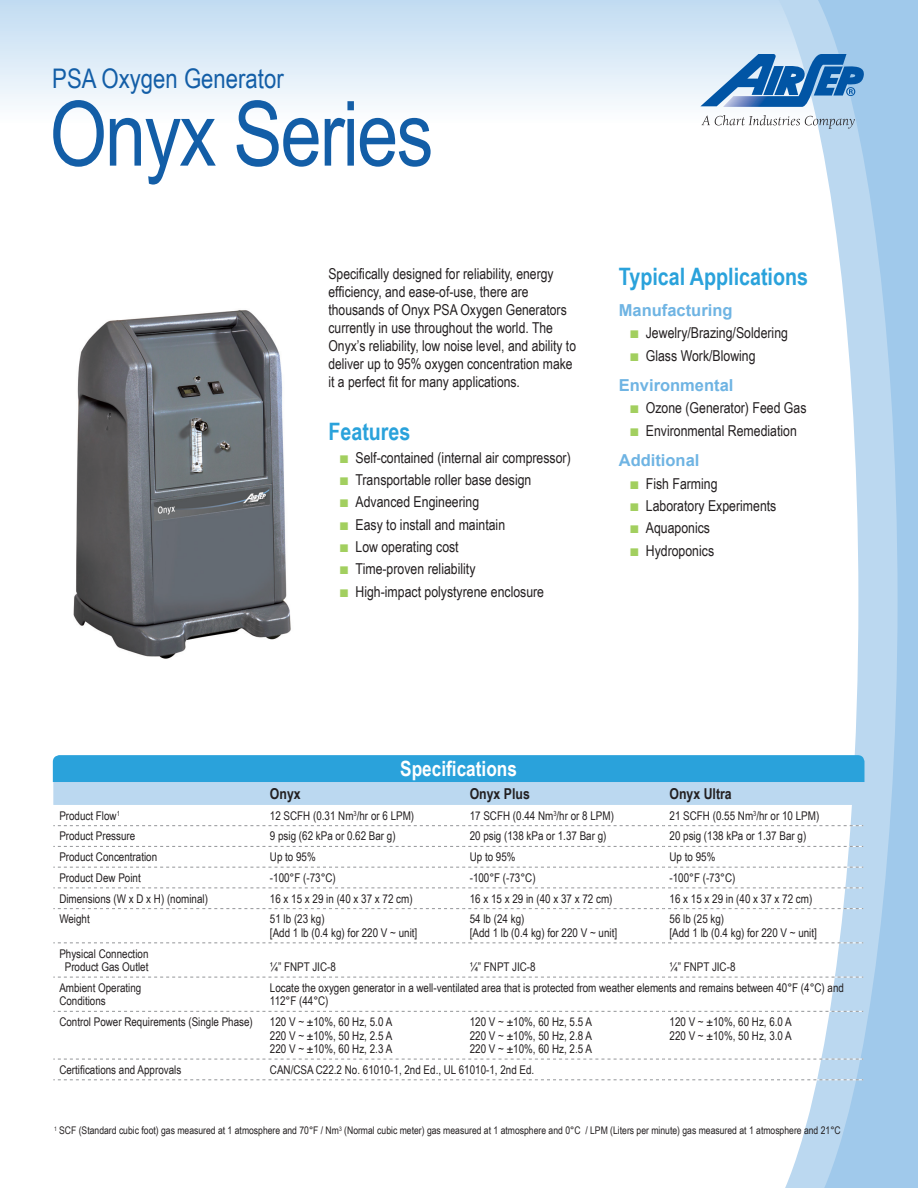
<style>
.page{position:relative;width:918px;height:1188px;background:#fff}
.page>*{position:absolute;margin:0;border:0;box-sizing:border-box;transform-origin:0 0}
.t1{font:90px "Arial Narrow";letter-spacing:-.02em;color:#135ea7}
.t2{font:27px "Arial Narrow";color:#135ea7}
.Large_Subhead{font:700 24px "Arial Narrow";color:#2aa2db}
.Table_Headings{font:700 21px "Arial Narrow";color:#fff}
.Small_Subheads{font:700 16.5px "Arial";color:#6fb4e3}
.Paragraphs{font:15px/18px "Arial Narrow";color:#231f20}
.Titles{font:700 15px "Arial Narrow";color:#231f20}
.Specs_Table{font:12px/13.5px "Arial Narrow";color:#231f20}
.Notes{font:10.5px "Arial Narrow";color:#231f20}
.s1{font-family:"Arial";font-size:16.5px;color:#a2cf5f}
</style>
<div class="page">
<div style="left:0;top:0;width:918px;height:125px;background:linear-gradient(to bottom,#c0dbf1,#fefefe)"></div>
<svg style="left:770px;top:0;width:40px;height:1188px"></svg>
<svg style="left:810px;top:0;width:108px;height:1188px"></svg>
<svg style="left:702px;top:115px;width:153px;height:14px"></svg>
<svg style="left:700px;top:54px;width:164px;height:53px"></svg>
<svg style="left:53px;top:825px;width:810px;height:1px"></svg>
<svg style="left:53px;top:846px;width:810px;height:1px"></svg>
<svg style="left:53px;top:867px;width:810px;height:1px"></svg>
<svg style="left:53px;top:888px;width:810px;height:1px"></svg>
<svg style="left:53px;top:908px;width:810px;height:1px"></svg>
<svg style="left:53px;top:942px;width:810px;height:1px"></svg>
<svg style="left:53px;top:977px;width:810px;height:1px"></svg>
<svg style="left:53px;top:1011px;width:810px;height:1px"></svg>
<svg style="left:53px;top:1059px;width:810px;height:1px"></svg>
<svg style="left:53px;top:1079px;width:810px;height:1px"></svg>
<img style="left:73px;top:310px;width:218px;height:349px">
<svg style="left:53px;top:755px;width:811px;height:50px"></svg>
<p class="t2" style="left:52px;top:59px;width:233px">PSA Oxygen Generator</p>
<p class="t1" style="left:50px;top:68px;width:385px">Onyx Series</p>
<p class="Paragraphs" style="left:328px;top:264px;width:227px">Specifically designed for reliability, energy efficiency, and ease-of-use, there are</p>
<p class="Paragraphs" style="left:328px;top:300px;width:249px">thousands of Onyx PSA Oxygen Generators currently in use throughout the world. The Onyx’s reliability, low noise level, and ability to deliver up to 95% oxygen concentration make it a perfect fit for many applications.</p>
<p class="Large_Subhead" style="left:328px;top:414px;width:84px">Features</p>
<p class="Paragraphs" style="left:339px;top:448px;width:233px"><span class="s1">■</span> Self-contained (internal air compressor)</p>
<p class="Paragraphs" style="left:339px;top:470px;width:194px"><span class="s1">■</span> Transportable roller base design</p>
<p class="Paragraphs" style="left:339px;top:492px;width:142px"><span class="s1">■</span> Advanced Engineering</p>
<p class="Paragraphs" style="left:339px;top:515px;width:168px"><span class="s1">■</span> Easy to install and maintain</p>
<p class="Paragraphs" style="left:339px;top:537px;width:121px"><span class="s1">■</span> Low operating cost</p>
<p class="Paragraphs" style="left:339px;top:559px;width:138px"><span class="s1">■</span> Time-proven reliability</p>
<p class="Paragraphs" style="left:339px;top:582px;width:207px"><span class="s1">■</span> High-impact polystyrene enclosure</p>
<p class="Large_Subhead" style="left:619px;top:259px;width:191px">Typical Applications</p>
<p class="Small_Subheads" style="left:619px;top:299px;width:115px">Manufacturing</p>
<p class="Paragraphs" style="left:629px;top:323px;width:160px"><span class="s1">■</span> Jewelry/Brazing/Soldering</p>
<p class="Paragraphs" style="left:629px;top:346px;width:128px"><span class="s1">■</span> Glass Work/Blowing</p>
<p class="Small_Subheads" style="left:619px;top:374px;width:116px">Environmental</p>
<p class="Paragraphs" style="left:629px;top:399px;width:179px"><span class="s1">■</span> Ozone (Generator) Feed Gas</p>
<p class="Paragraphs" style="left:629px;top:421px;width:169px"><span class="s1">■</span> Environmental Remediation</p>
<p class="Small_Subheads" style="left:619px;top:449px;width:82px">Additional</p>
<p class="Paragraphs" style="left:629px;top:474px;width:90px"><span class="s1">■</span> Fish Farming</p>
<p class="Paragraphs" style="left:629px;top:496px;width:149px"><span class="s1">■</span> Laboratory Experiments</p>
<p class="Paragraphs" style="left:629px;top:518px;width:82px"><span class="s1">■</span> Aquaponics</p>
<p class="Paragraphs" style="left:629px;top:541px;width:86px"><span class="s1">■</span> Hydroponics</p>
<p class="Table_Headings" style="left:400px;top:753px;width:118px">Specifications</p>
<p class="Titles" style="left:270px;top:782px;width:32px">Onyx</p>
<p class="Titles" style="left:470px;top:782px;width:62px">Onyx Plus</p>
<p class="Titles" style="left:670px;top:782px;width:64px">Onyx Ultra</p>
<p class="Specs_Table" style="left:59px;top:808px;width:62px">Product Flow<sup>1</sup></p>
<p class="Specs_Table" style="left:270px;top:808px;width:146px">12 SCFH (0.31 Nm<sup>3</sup>/hr or 6 LPM)</p>
<p class="Specs_Table" style="left:470px;top:808px;width:146px">17 SCFH (0.44 Nm<sup>3</sup>/hr or 8 LPM)</p>
<p class="Specs_Table" style="left:670px;top:808px;width:151px">21 SCFH (0.55 Nm<sup>3</sup>/hr or 10 LPM)</p>
<p class="Specs_Table" style="left:59px;top:829px;width:78px">Product Pressure</p>
<p class="Specs_Table" style="left:270px;top:829px;width:127px">9 psig (62 kPa or 0.62 Bar g)</p>
<p class="Specs_Table" style="left:470px;top:829px;width:138px">20 psig (138 kPa or 1.37 Bar g)</p>
<p class="Specs_Table" style="left:670px;top:829px;width:138px">20 psig (138 kPa or 1.37 Bar g)</p>
<p class="Specs_Table" style="left:59px;top:850px;width:99px">Product Concentration</p>
<p class="Specs_Table" style="left:270px;top:850px;width:47px">Up to 95%</p>
<p class="Specs_Table" style="left:470px;top:850px;width:47px">Up to 95%</p>
<p class="Specs_Table" style="left:670px;top:850px;width:47px">Up to 95%</p>
<p class="Specs_Table" style="left:59px;top:870px;width:83px">Product Dew Point</p>
<p class="Specs_Table" style="left:270px;top:870px;width:67px">-100°F (-73°C)</p>
<p class="Specs_Table" style="left:470px;top:870px;width:67px">-100°F (-73°C)</p>
<p class="Specs_Table" style="left:670px;top:870px;width:67px">-100°F (-73°C)</p>
<p class="Specs_Table" style="left:59px;top:891px;width:150px">Dimensions (W x D x H) (nominal)</p>
<p class="Specs_Table" style="left:270px;top:891px;width:144px">16 x 15 x 29 in (40 x 37 x 72 cm)</p>
<p class="Specs_Table" style="left:470px;top:891px;width:144px">16 x 15 x 29 in (40 x 37 x 72 cm)</p>
<p class="Specs_Table" style="left:670px;top:891px;width:144px">16 x 15 x 29 in (40 x 37 x 72 cm)</p>
<p class="Specs_Table" style="left:59px;top:912px;width:32px">Weight</p>
<p class="Specs_Table" style="left:270px;top:912px;width:56px">51 lb (23 kg)</p>
<p class="Specs_Table" style="left:270px;top:925px;width:149px">[Add 1 lb (0.4 kg) for 220 V ~ unit]</p>
<p class="Specs_Table" style="left:470px;top:912px;width:56px">54 lb (24 kg)</p>
<p class="Specs_Table" style="left:470px;top:925px;width:149px">[Add 1 lb (0.4 kg) for 220 V ~ unit]</p>
<p class="Specs_Table" style="left:670px;top:912px;width:56px">56 lb (25 kg)</p>
<p class="Specs_Table" style="left:670px;top:925px;width:149px">[Add 1 lb (0.4 kg) for 220 V ~ unit]</p>
<p class="Specs_Table" style="left:59px;top:946px;width:91px">Physical Connection</p>
<p class="Specs_Table" style="left:65px;top:960px;width:85px">Product Gas Outlet</p>
<p class="Specs_Table" style="left:270px;top:960px;width:67px">¼” FNPT JIC-8</p>
<p class="Specs_Table" style="left:470px;top:960px;width:67px">¼” FNPT JIC-8</p>
<p class="Specs_Table" style="left:670px;top:960px;width:67px">¼” FNPT JIC-8</p>
<p class="Specs_Table" style="left:59px;top:980px;width:84px">Ambient Operating</p>
<p class="Specs_Table" style="left:59px;top:994px;width:48px">Conditions</p>
<p class="Specs_Table" style="left:270px;top:980px;width:576px">Locate the oxygen generator in a well-ventilated area that is protected from weather elements and remains between 40°F (4°C) and<br>112°F (44°C)</p>
<p class="Specs_Table" style="left:59px;top:1015px;width:195px">Control Power Requirements (Single Phase)</p>
<p class="Specs_Table" style="left:270px;top:1015px;width:124px">120 V ~ ±10%, 60 Hz, 5.0 A</p>
<p class="Specs_Table" style="left:270px;top:1028px;width:124px">220 V ~ ±10%, 50 Hz, 2.5 A</p>
<p class="Specs_Table" style="left:270px;top:1042px;width:124px">220 V ~ ±10%, 60 Hz, 2.3 A</p>
<p class="Specs_Table" style="left:470px;top:1015px;width:124px">120 V ~ ±10%, 60 Hz, 5.5 A</p>
<p class="Specs_Table" style="left:470px;top:1028px;width:124px">220 V ~ ±10%, 50 Hz, 2.8 A</p>
<p class="Specs_Table" style="left:470px;top:1042px;width:124px">220 V ~ ±10%, 60 Hz, 2.5 A</p>
<p class="Specs_Table" style="left:59px;top:1062px;width:123px">Certifications and Approvals</p>
<p class="Specs_Table" style="left:270px;top:1062px;width:266px">CAN/CSA C22.2 No. 61010-1, 2nd Ed., UL 61010-1, 2nd Ed.</p>
<p class="Specs_Table" style="left:670px;top:1015px;width:124px">120 V ~ ±10%, 60 Hz, 6.0 A</p>
<p class="Specs_Table" style="left:670px;top:1028px;width:124px">220 V ~ ±10%, 50 Hz, 3.0 A</p>
<p class="Notes" style="left:54px;top:1123px;width:788px"><sup>1</sup> SCF (Standard cubic foot) gas measured at 1 atmosphere and 70°F / Nm<sup>3</sup> (Normal cubic meter) gas measured at 1 atmosphere and 0°C / LPM (Liters per minute) gas measured at 1 atmosphere and 21°C</p>
</div>
